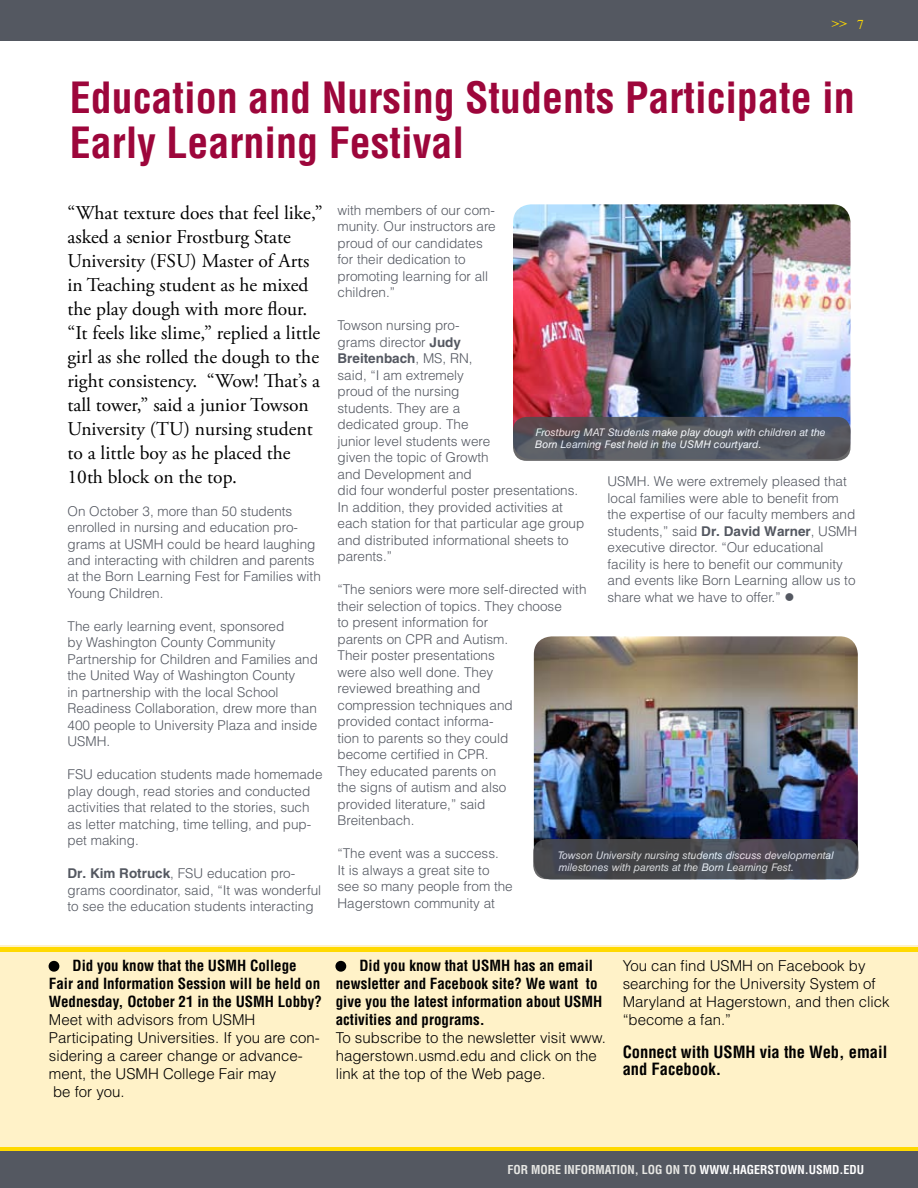
<style>
.page{position:relative;width:918px;height:1188px;background:#fff}
.page>*{position:absolute;margin:0;border:0;box-sizing:border-box;transform-origin:0 0}
.t1{font:700 condensed 42px/45px "Helvetica LT Std";color:#9d063b}
.t2{font:19.5px/24px "Adobe Garamond Pro";color:#000}
.t3{font:700 condensed 16.5px "Helvetica LT Std";color:#000}
.t4{font:300 15px/18px "Helvetica LT Std";color:#000}
.t5{font:700 condensed 15px/18px "Helvetica LT Std";color:#000}
.t6{font:300 13.5px/16.5px "Helvetica";color:#545861}
.t7{font:13.5px "Times";color:#ffd900}
.t8{font:700 condensed 12px "Helvetica LT Std";color:#e7e7e4}
.t9{font:italic 10.5px/12px "Helvetica LT Std";color:#fff}
.s1{font-weight:700}
.s2{color:#fff}
</style>
<div class="page">
<div style="left:0;top:0;width:918px;height:40px;background:#545861"></div>
<div style="left:0;top:945px;width:918px;height:203px;background:#fff2c8"></div>
<svg style="left:48px;top:960px;width:12px;height:12px"></svg>
<svg style="left:335px;top:960px;width:12px;height:12px"></svg>
<div style="left:0;top:1151px;width:918px;height:37px;background:#545861"></div>
<hr style="left:0;top:1148px;width:918px;height:3px;background:#ffd900">
<div style="left:0;top:947px;width:918px;height:5px;background:#ffd900"></div>
<img style="left:513px;top:204px;width:337px;height:255px">
<svg style="left:513px;top:417px;width:337px;height:44px;background:#575860"></svg>
<img style="left:534px;top:636px;width:324px;height:243px">
<svg style="left:533px;top:839px;width:325px;height:40px;background:#46484f"></svg>
<p class="t7" style="left:832px;top:10px;width:34px">&gt;&gt; 7</p>
<h1 class="t1" style="left:70px;top:75px;width:787px">Education and Nursing Students Participate in<br>Early Learning Festival</h1>
<p class="t2" style="left:68px;top:201px;width:257px">“What texture does that feel like,” asked a senior Frostburg State<br>University (FSU) Master of Arts in Teaching student as he mixed the play dough with more flour. “It feels like slime,” replied a little girl as she rolled the dough to the right consistency. “Wow! That’s a tall tower,” said a junior Towson<br>University (TU) nursing student to a little boy as he placed the<br>10th block on the top.</p>
<p class="t6" style="left:68px;top:502px;width:255px">On October 3, more than 50 students enrolled in nursing and education pro&shy;grams at USMH could be heard laughing and interacting with children and parents at the Born Learning Fest for Families with Young Children.</p>
<p class="t6" style="left:68px;top:618px;width:252px">The early learning event, sponsored<br>by Washington County Community Partnership for Children and Families and the United Way of Washington County<br>in partnership with the local School Readiness Collaboration, drew more than 400 people to University Plaza and inside USMH.</p>
<p class="t6" style="left:68px;top:766px;width:257px">FSU education students made homemade play dough, read stories and conducted activities that related to the stories, such as letter matching, time telling, and pup&shy;pet making.</p>
<p class="t6" style="left:68px;top:865px;width:255px"><span class="s1">Dr. Kim Rotruck</span>, FSU education pro&shy;grams coordinator, said, “It was wonderful to see the education students interacting</p>
<p class="t6" style="left:338px;top:202px;width:160px">with members of our com&shy;munity. Our instructors are proud of our candidates for their dedication to promoting learning for all children.”</p>
<p class="t6" style="left:338px;top:317px;width:248px">Towson nursing pro-<br>grams director <span class="s1">Judy<br>Breitenbach</span>, MS, RN,<br>said, “I am extremely<br>proud of the nursing<br>students. They are a<br>dedicated group. The<br>junior level students were<br>given the topic of Growth<br>and Development and<br>did four wonderful poster presentations.<br>In addition, they provided activities at each station for that particular age group and distributed informational sheets to parents.”</p>
<p class="t6" style="left:338px;top:581px;width:251px">“The seniors were more self-directed with their selection of topics. They choose<br>to present information for<br>parents on CPR and Autism.<br>Their poster presentations<br>were also well done. They<br>reviewed breathing and<br>compression techniques and<br>provided contact informa-<br>tion to parents so they could<br>become certified in CPR.<br>They educated parents on<br>the signs of autism and also<br>provided literature,” said<br>Breitenbach.</p>
<p class="t6" style="left:338px;top:845px;width:177px">“The event was a success.<br>It is always a great site to see so many people from the<br>Hagerstown community at</p>
<p class="t9" style="left:535px;top:427px;width:292px">Frostburg MAT Students make play dough with children at the<br>Born Learning Fest held in the USMH courtyard.</p>
<p class="t6" style="left:608px;top:473px;width:251px">USMH. We were extremely pleased that local families were able to benefit from the expertise of our faculty members and students,” said <span class="s1">Dr. David Warner</span>, USMH executive director. “Our educational facility is here to benefit our community and events like Born Learning allow us to share what we have to offer.” ●</p>
<p class="t9" style="left:558px;top:849px;width:278px">Towson University nursing students discuss developmental milestones with parents at the Born Learning Fest.</p>
<p class="t5" style="left:49px;top:957px;width:273px;text-indent:201px">College<br>Fair and Information Session will be held on<br>Wednesday, October 21 in the USMH</p>
<p class="t5" style="left:49px;top:957px;width:170px">● Did you know that the USMH</p>
<p class="t5" style="left:278px;top:993px;width:46px">Lobby?</p>
<p class="t4" style="left:49px;top:1011px;width:272px">Meet with advisors from USMH<br>Participating Universities. If you are con&shy;sidering a career change or advance&shy;ment, the USMH College Fair may<br>be for you.</p>
<p class="t5" style="left:336px;top:957px;width:147px">● Did you know that USMH</p>
<p class="t5" style="left:336px;top:957px;width:263px;text-indent:178px">has an email newsletter and Facebook site? We want to give you the latest information about USMH activities and programs.</p>
<p class="t4" style="left:336px;top:1029px;width:272px">To subscribe to the newsletter visit www. hagerstown.usmd.edu and click on the link at the top of the Web page.</p>
<p class="t4" style="left:623px;top:957px;width:269px">You can find USMH on Facebook by searching for the University System of<br>Maryland at Hagerstown, and then click “become a fan.”</p>
<p class="t3" style="left:623px;top:1042px;width:102px">Connect with USMH</p>
<p class="t3" style="left:760px;top:1042px;width:129px">via the Web, email</p>
<p class="t3" style="left:623px;top:1058px;width:100px">and Facebook.</p>
<p class="t8" style="left:508px;top:1162px;width:358px">for more information, log on to <span class="s2">www.hagerstown.usmd.edu</span></p>
</div>
